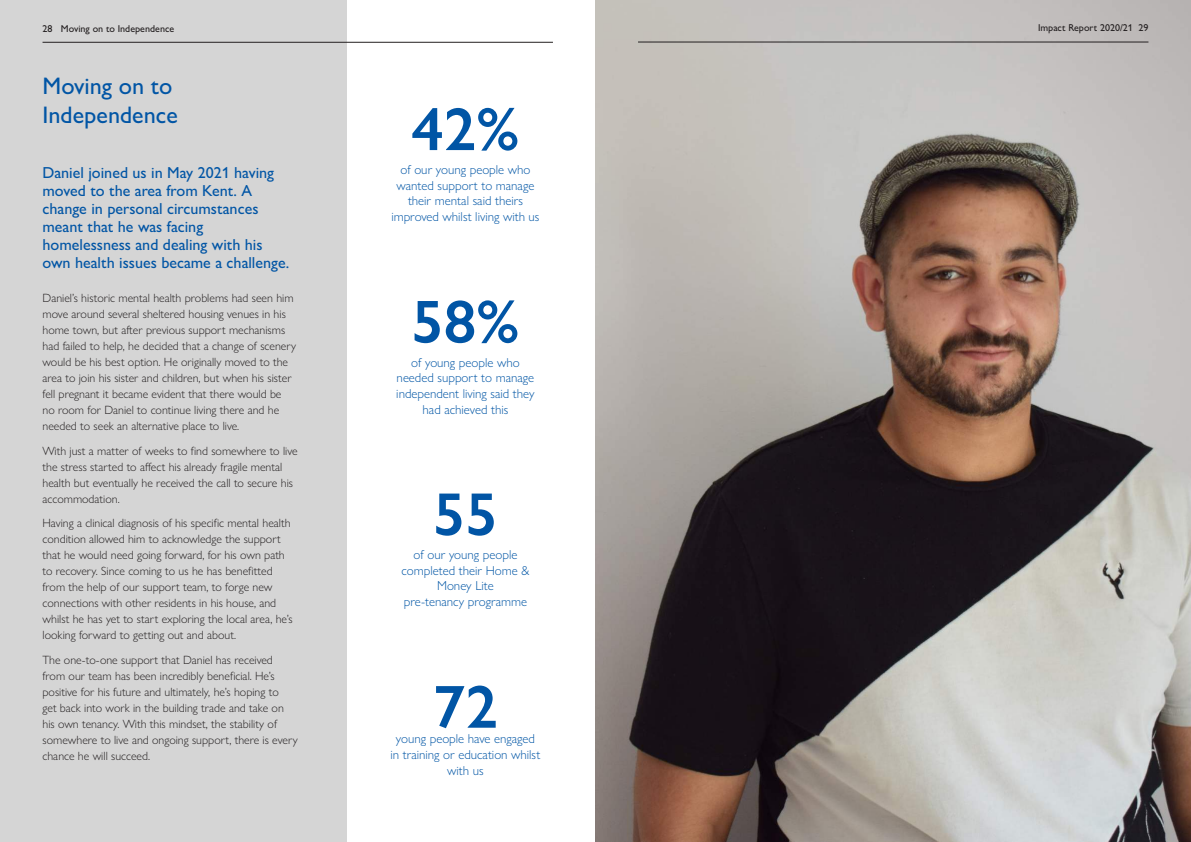
<style>
.page{position:relative;width:1191px;height:842px;background:#fff}
.page>*{position:absolute;margin:0;border:0;box-sizing:border-box;transform-origin:0 0}
.t1{font:600 61px "Gill Sans Nova";color:#0155a5}
.t2{font:500 24px/28.8px "Gill Sans Nova";color:#0155a5}
.t3{font:500 16px/18px "Gill Sans Nova";color:#0155a5}
.t4{font:300 13px/15.6px "Gill Sans Nova";color:#0155a5;text-align:center}
.t5{font:300 12px/16px "Gill Sans Nova";color:#231f20}
.t6{font:500 10px "Gill Sans Nova";color:#231f20}
</style>
<div class="page">
<div style="left:0;top:0;width:595px;height:842px;background:#d5d5d5"></div>
<div style="left:347px;top:0;width:248px;height:842px;background:#fff"></div>
<img style="left:595px;top:0;width:596px;height:842px">
<hr style="left:43px;top:42px;width:510px;height:1px;background:#231f20">
<hr style="left:638px;top:42px;width:510px;height:1px;background:#231f20">
<p class="t6" style="left:43px;top:22px;width:133px">28 Moving on to Independence</p>
<p class="t6" style="left:1038px;top:22px;width:112px">Impact Report 2020/21 29</p>
<h2 class="t2" style="left:43px;top:71px;width:137px">Moving on to<br>Independence</h2>
<h3 class="t3" style="left:43px;top:163px;width:248px">Daniel joined us in May 2021 having moved to the area from Kent. A change in personal circumstances meant that he was facing homelessness and dealing with his own health issues became a challenge.</h3>
<p class="t5" style="left:43px;top:290px;width:255px">Daniel’s historic mental health problems had seen him move around several sheltered housing venues in his home town, but after previous support mechanisms had failed to help, he decided that a change of scenery would be his best option. He originally moved to the area to join his sister and children, but when his sister fell pregnant it became evident that there would be no room for Daniel to continue living there and he needed to seek an alternative place to live.</p>
<p class="t5" style="left:43px;top:442px;width:257px">With just a matter of weeks to find somewhere to live the stress started to affect his already fragile mental health but eventually he received the call to secure his accommodation.</p>
<p class="t5" style="left:43px;top:515px;width:252px">Having a clinical diagnosis of his specific mental health condition allowed him to acknowledge the support that he would need going forward, for his own path to recovery. Since coming to us he has benefitted from the help of our support team, to forge new connections with other residents in his house, and whilst he has yet to start exploring the local area, he’s looking forward to getting out and about.</p>
<p class="t5" style="left:43px;top:651px;width:257px">The one-to-one support that Daniel has received from our team has been incredibly beneficial. He’s positive for his future and ultimately, he’s hoping to<br>get back into work in the building trade and take on his own tenancy. With this mindset, the stability of somewhere to live and ongoing support, there is every chance he will succeed.</p>
<h1 class="t1" style="left:411px;top:92px;width:109px">42%</h1>
<p class="t4" style="left:391px;top:162px;width:150px">of our young people who wanted support to manage their mental said theirs improved whilst living with us</p>
<h1 class="t1" style="left:411px;top:284px;width:109px">58%</h1>
<p class="t4" style="left:396px;top:354px;width:140px">of young people who needed support to manage independent living said they had achieved this</p>
<h1 class="t1" style="left:433px;top:477px;width:66px">55</h1>
<p class="t4" style="left:401px;top:547px;width:129px">of our young people completed their Home &amp;<br>Money Lite<br>pre-tenancy programme</p>
<h1 class="t1" style="left:433px;top:669px;width:66px">72</h1>
<p class="t4" style="left:390px;top:746px;width:151px">in training or education whilst with us</p>
<p class="t4" style="left:396px;top:731px;width:141px">young people have engaged</p>
</div>
